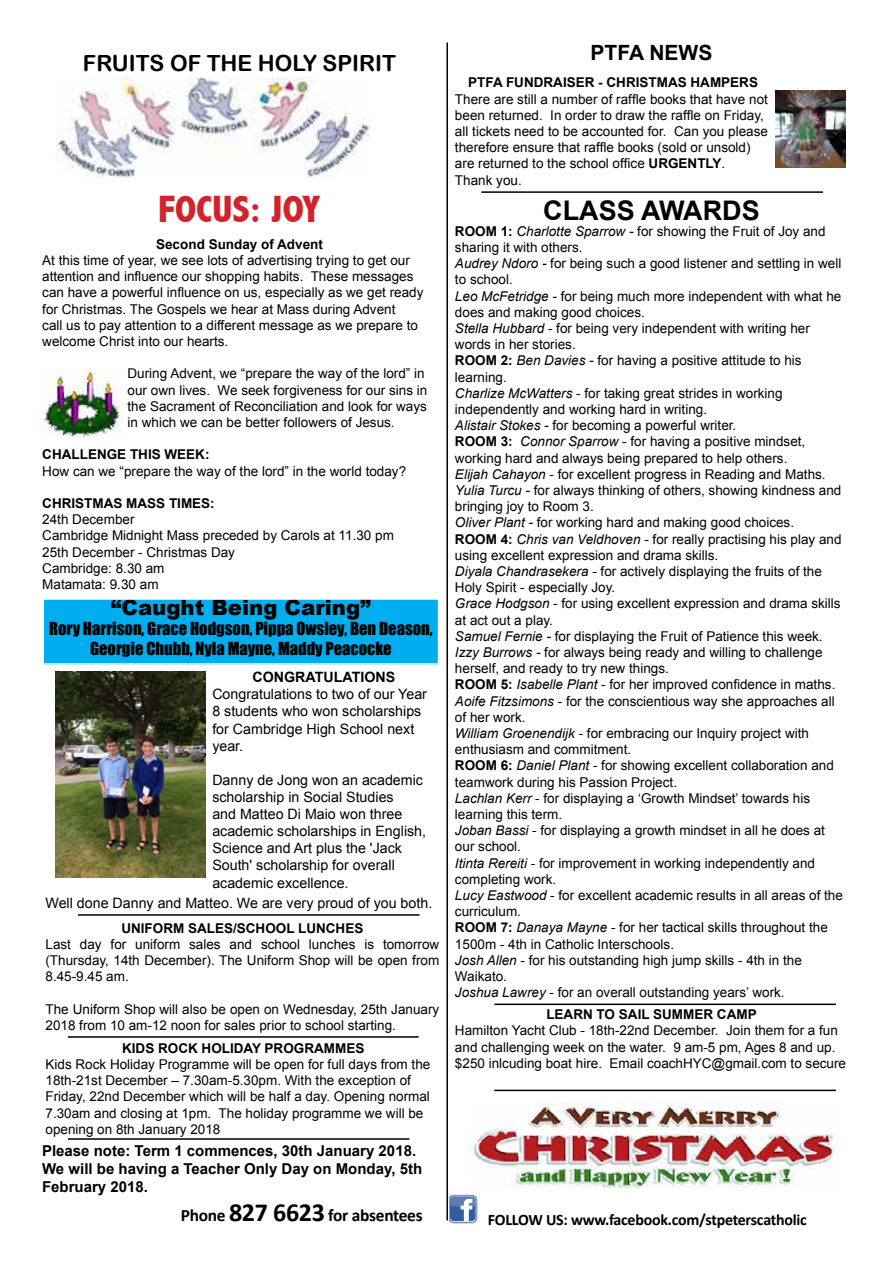
<style>
.page{position:relative;width:893px;height:1263px;background:#fff}
.page>*{position:absolute;margin:0;border:0;box-sizing:border-box;transform-origin:0 0}
.t1{font:800 condensed 38.1px "Abadi";color:#d2232a}
.t2{font:700 27px "Arial";color:#000}
.t3{font:700 26.1px "Calibri";letter-spacing:-.015em;color:#000}
.t4{font:22.2px "Arial Rounded MT Bold";color:#000}
.t5{font:900 21.3px "Arial";color:#000}
.t6{font:700 21px "Arial";color:#000}
.t7{font:700 17.4px "Calibri";letter-spacing:-.015em;color:#000}
.t8{font:16.5px/19.8px "Impact";color:#000;text-align:center}
.t9{font:700 15.9px "Calibri";letter-spacing:-.015em;color:#000}
.t10{font:700 15px/18px "Arial";color:#000}
.t11{font:14.25px/17.1px "Arial";color:#000}
.t12{font:700 14.25px "Arial";color:#000}
.t13{font:13.5px/16.2px "Arial";color:#000}
.t14{font:700 13.5px "Arial";color:#000}
.s1{font-weight:700}
.s2{font-style:italic}
.s3{font-size:17.4px}
</style>
<div class="page">
<hr style="left:446px;top:43px;width:2px;height:1177px;background:#000">
<hr style="left:494px;top:1089px;width:342px;height:2px;background:#000">
<hr style="left:481px;top:191px;width:342px;height:2px;background:#000">
<img style="left:56px;top:78px;width:314px;height:99px">
<svg style="left:449px;top:1195px;width:28px;height:28px"></svg>
<hr style="left:78px;top:914px;width:342px;height:2px;background:#000">
<hr style="left:68px;top:1036px;width:351px;height:2px;background:#000">
<hr style="left:494px;top:1003px;width:342px;height:2px;background:#000">
<img style="left:776px;top:91px;width:69px;height:77px">
<div style="left:43px;top:599px;width:396px;height:65px;background:#00aeef"></div>
<div style="left:43px;top:598px;width:396px;height:67px;border:2px solid #fff"></div>
<img style="left:40px;top:370px;width:83px;height:66px">
<img style="left:56px;top:672px;width:149px;height:205px">
<img style="left:468px;top:1101px;width:368px;height:87px">
<hr style="left:68px;top:1138px;width:341px;height:2px;background:#000">
<h3 class="t4" style="left:83px;top:50px;width:315px">FRUITS OF THE HOLY SPIRIT</h3>
<h1 class="t1" style="left:158px;top:187px;width:164px">FOCUS: JOY</h1>
<p class="t14" style="left:156px;top:235px;width:168px">Second Sunday of Advent</p>
<p class="t13" style="left:42px;top:252px;width:383px">At this time of year, we see lots of advertising trying to get our attention and influence our shopping habits. These messages can have a powerful influence on us, especially as we get ready for Christmas. The Gospels we hear at Mass during Advent<br>call us to pay attention to a different message as we prepare to welcome Christ into our hearts.</p>
<p class="t13" style="left:128px;top:366px;width:301px">During Advent, we “prepare the way of the lord” in our own lives. We seek forgiveness for our sins in the Sacrament of Reconciliation and look for ways in which we can be better followers of Jesus.</p>
<p class="t14" style="left:42px;top:446px;width:169px">CHALLENGE THIS WEEK:</p>
<p class="t13" style="left:42px;top:463px;width:365px">How can we “prepare the way of the lord” in the world today?</p>
<p class="t14" style="left:42px;top:494px;width:174px">CHRISTMAS MASS TIMES:</p>
<p class="t13" style="left:42px;top:511px;width:353px">24th December<br>Cambridge Midnight Mass preceded by Carols at 11.30 pm<br>25th December - Christmas Day<br>Cambridge: 8.30 am<br>Matamata: 9.30 am</p>
<h3 class="t5" style="left:111px;top:592px;width:262px">“Caught Being Caring”</h3>
<p class="t8" style="left:49px;top:618px;width:385px">Rory Harrison, Grace Hodgson, Pippa Owsley, Ben Deason,<br>Georgie Chubb, Nyla Mayne, Maddy Peacocke</p>
<p class="t12" style="left:253px;top:668px;width:144px">CONGRATULATIONS</p>
<p class="t11" style="left:212px;top:686px;width:216px">Congratulations to two of our Year<br>8 students who won scholarships for Cambridge High School next year.</p>
<p class="t11" style="left:212px;top:771px;width:215px">Danny de Jong won an academic scholarship in Social Studies<br>and Matteo Di Maio won three academic scholarships in English,<br>Science and Art plus the 'Jack<br>South' scholarship for overall academic excellence.</p>
<p class="t11" style="left:45px;top:895px;width:388px">Well done Danny and Matteo. We are very proud of you both.</p>
<p class="t14" style="left:121px;top:919px;width:244px">UNIFORM SALES/SCHOOL LUNCHES</p>
<p class="t13" style="left:45px;top:936px;width:395px;text-align:justify">Last day for uniform sales and school lunches is tomorrow (Thursday, 14th December). The Uniform Shop will be open from 8.45-9.45 am.</p>
<p class="t13" style="left:45px;top:1001px;width:395px">The Uniform Shop will also be open on Wednesday, 25th January<br>2018 from 10 am-12 noon for sales prior to school starting.</p>
<p class="t14" style="left:122px;top:1039px;width:244px">KIDS ROCK HOLIDAY PROGRAMMES</p>
<p class="t13" style="left:45px;top:1056px;width:386px">Kids Rock Holiday Programme will be open for full days from the 18th-21st December – 7.30am-5.30pm. With the exception of Friday, 22nd December which will be half a day. Opening normal 7.30am and closing at 1pm. The holiday programme we will be opening on 8th January 2018</p>
<p class="t10" style="left:42px;top:1142px;width:382px">Please note: Term 1 commences, 30th January 2018.<br>We will be having a Teacher Only Day on Monday, 5th<br>February 2018.</p>
<h3 class="t6" style="left:591px;top:39px;width:123px">PTFA NEWS</h3>
<p class="t14" style="left:468px;top:74px;width:291px">PTFA FUNDRAISER - CHRISTMAS HAMPERS</p>
<p class="t13" style="left:455px;top:91px;width:314px">There are still a number of raffle books that have not been returned. In order to draw the raffle on Friday, all tickets need to be accounted for. Can you please therefore ensure that raffle books (sold or unsold) are returned to the school office <span class="s1">URGENTLY</span>.<br>Thank you.</p>
<h2 class="t2" style="left:543px;top:192px;width:218px">CLASS AWARDS</h2>
<p class="t13" style="left:455px;top:223px;width:389px"><span class="s1">ROOM 1:</span> <span class="s2">Charlotte Sparrow -</span> for showing the Fruit of Joy and sharing it with others.<br><span class="s2">Audrey Ndoro -</span> for being such a good listener and settling in well to school.<br><span class="s2">Leo McFetridge -</span> for being much more independent with what he does and making good choices.<br><span class="s2">Stella Hubbard</span> - for being very independent with writing her words in her stories.<br><span class="s1">ROOM 2:</span> <span class="s2">Ben Davies -</span> for having a positive attitude to his learning.<br><span class="s2">Charlize McWatters</span> - for taking great strides in working independently and working hard in writing.<br><span class="s2">Alistair Stokes -</span> for becoming a powerful writer.<br><span class="s1">ROOM 3:</span> <span class="s2">Connor Sparrow</span> - for having a positive mindset, working hard and always being prepared to help others.<br><span class="s2">Elijah Cahayon</span> - for excellent progress in Reading and Maths.<br><span class="s2">Yulia Turcu -</span> for always thinking of others, showing kindness and bringing joy to Room 3.<br><span class="s2">Oliver Plant -</span> for working hard and making good choices.<br><span class="s1">ROOM 4:</span> <span class="s2">Chris van Veldhoven</span> - for really practising his play and using excellent expression and drama skills.<br><span class="s2">Diyala Chandrasekera</span> - for actively displaying the fruits of the Holy Spirit - especially Joy.<br><span class="s2">Grace Hodgson</span> - for using excellent expression and drama skills at act out a play.<br><span class="s2">Samuel Fernie -</span> for displaying the Fruit of Patience this week.<br><span class="s2">Izzy Burrows -</span> for always being ready and willing to challenge herself, and ready to try new things.<br><span class="s1">ROOM 5:</span> <span class="s2">Isabelle Plant</span> - for her improved confidence in maths.<br><span class="s2">Aoife Fitzsimons</span> - for the conscientious way she approaches all of her work.<br><span class="s2">William Groenendijk</span> - for embracing our Inquiry project with enthusiasm and commitment.<br><span class="s1">ROOM 6:</span> <span class="s2">Daniel Plant</span> - for showing excellent collaboration and teamwork during his Passion Project.<br><span class="s2">Lachlan Kerr</span> - for displaying a ‘Growth Mindset’ towards his learning this term.<br><span class="s2">Joban Bassi</span> - for displaying a growth mindset in all he does at our school.<br><span class="s2">Itinta Rereiti</span> - for improvement in working independently and completing work.<br><span class="s2">Lucy Eastwood</span> - for excellent academic results in all areas of the curriculum.<br><span class="s1">ROOM 7:</span> <span class="s2">Danaya Mayne</span> - for her tactical skills throughout the 1500m - 4th in Catholic Interschools.<br><span class="s2">Josh Allen</span> - for his outstanding high jump skills - 4th in the Waikato.<br><span class="s2">Joshua Lawrey</span> - for an overall outstanding years’ work.</p>
<p class="t14" style="left:546px;top:1005px;width:212px">LEARN TO SAIL SUMMER CAMP</p>
<p class="t13" style="left:455px;top:1022px;width:393px">Hamilton Yacht Club - 18th-22nd December. Join them for a fun and challenging week on the water. 9 am-5 pm, Ages 8 and up. $250 inlcuding boat hire. Email coachHYC@gmail.com to secure</p>
<h3 class="t3" style="left:181px;top:1196px;width:146px"><span class="s3">Phone</span> 827 6623</h3>
<p class="t9" style="left:488px;top:1209px;width:320px">FOLLOW US: www.facebook.com/stpeterscatholic</p>
<p class="t7" style="left:328px;top:1204px;width:96px">for absentees</p>
</div>
